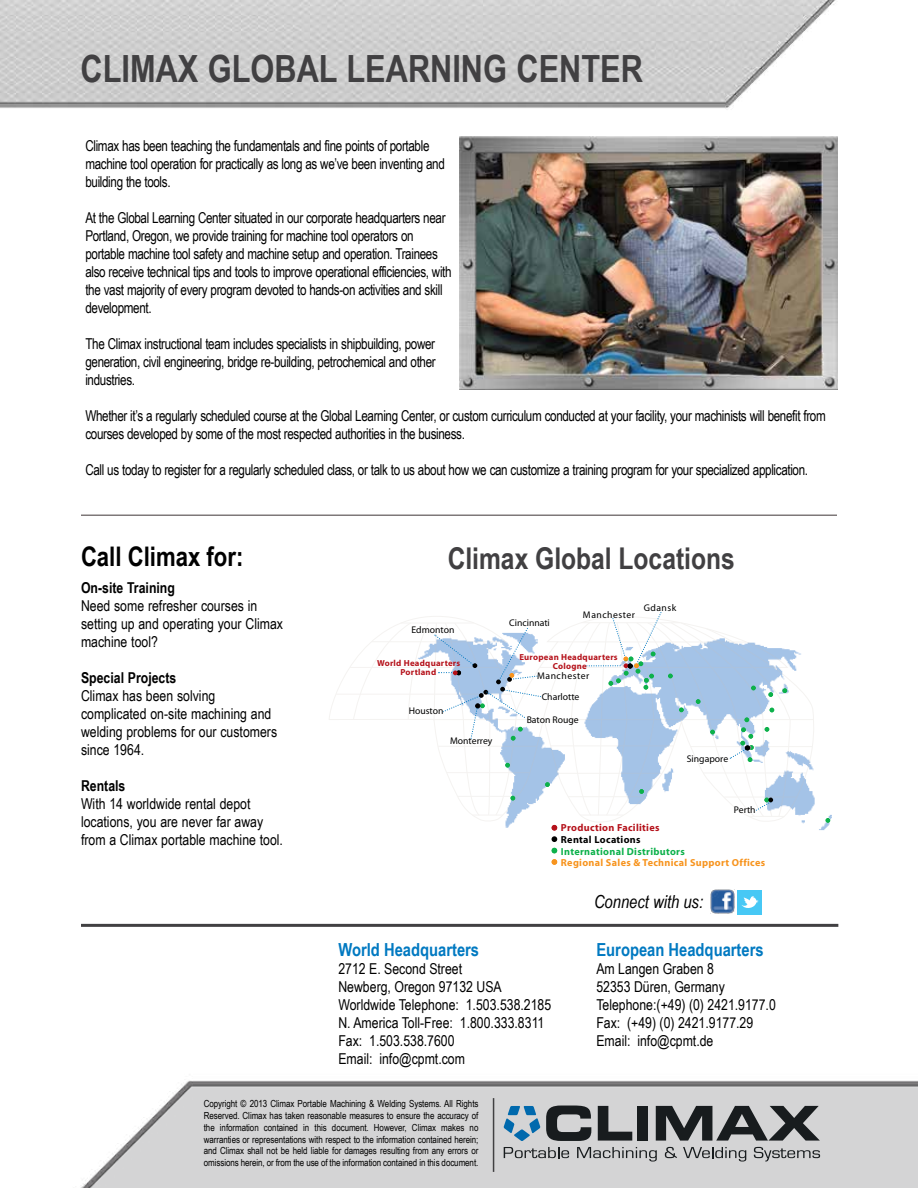
<style>
.page{position:relative;width:918px;height:1188px;background:#fff}
.page>*{position:absolute;margin:0;border:0;box-sizing:border-box;transform-origin:0 0}
.t1{font:700 37.5px "Arial Narrow";color:#414042}
.t2{font:700 30px "Arial Narrow";color:#414042}
.t3{font:700 27px "Arial Narrow";color:#000}
.t4{font:700 18px "Arial Narrow";color:#0079c1}
.t5{font:italic 18px "Arial Narrow";color:#000}
.t6{font:15px/18px "Arial Narrow";letter-spacing:-.025em;color:#000;scale:.95 1}
.t7{font:15px/18px "Arial Narrow";color:#000}
.t8{font:700 15px "Arial Narrow";color:#000}
.t9{font:700 10.2px "Myriad";letter-spacing:.03em;color:#f7941e}
.t10{font:700 10.2px "Myriad";letter-spacing:.03em;color:#0db14b}
.t11{font:700 10.2px "Myriad";letter-spacing:.03em;color:#b5121b}
.t12{font:700 10.2px "Myriad";letter-spacing:.03em;color:#000}
.t13{font:9.75px/11.7px "Arial Narrow";letter-spacing:-.005em;color:#000;text-align:justify}
.t14{font:9.75px "Myriad";color:#000}
.t15{font:9.75px "Myriad";letter-spacing:.05em;color:#000}
.t16{font:700 8.7px/8.9px "Myriad";letter-spacing:.03em;color:#b5121b;text-align:center}
</style>
<div class="page">
<img style="left:0;top:0;width:836px;height:109px">
<hr style="left:81px;top:514px;width:756px;height:2px;background:#7e7879">
<svg style="left:329px;top:650px;width:485px;height:173px"></svg>
<hr style="left:350px;top:667px;width:148px;height:1px;background:#c9c1b8">
<hr style="left:336px;top:694px;width:175px;height:1px;background:#c9c1b8">
<hr style="left:434px;top:719px;width:380px;height:1px;background:#c9c1b8">
<hr style="left:691px;top:746px;width:121px;height:1px;background:#c9c1b8">
<hr style="left:703px;top:773px;width:103px;height:1px;background:#c9c1b8">
<hr style="left:724px;top:797px;width:73px;height:1px;background:#c9c1b8">
<svg style="left:825px;top:818px;width:5px;height:5px"></svg>
<svg style="left:552px;top:825px;width:5px;height:17px"></svg>
<svg style="left:552px;top:848px;width:5px;height:5px"></svg>
<svg style="left:552px;top:859px;width:5px;height:6px"></svg>
<svg style="left:353px;top:612px;width:438px;height:206px"></svg>
<img style="left:460px;top:137px;width:378px;height:253px">
<img style="left:81px;top:1080px;width:837px;height:108px">
<hr style="left:493px;top:1098px;width:1px;height:74px;background:#414042">
<svg style="left:504px;top:1106px;width:36px;height:35px"></svg>
<svg style="left:546px;top:1106px;width:45px;height:35px;background:#5d5f61"></svg>
<svg style="left:598px;top:1106px;width:34px;height:35px"></svg>
<div style="left:637px;top:1106px;width:11px;height:35px;background:#181c1e"></div>
<svg style="left:656px;top:1106px;width:164px;height:35px;background:#6d6f71"></svg>
<svg style="left:504px;top:1147px;width:65px;height:11px"></svg>
<svg style="left:577px;top:1147px;width:80px;height:15px"></svg>
<svg style="left:665px;top:1147px;width:12px;height:11px"></svg>
<svg style="left:683px;top:1147px;width:63px;height:15px"></svg>
<svg style="left:754px;top:1147px;width:66px;height:15px"></svg>
<hr style="left:81px;top:924px;width:757px;height:3px;background:#414042">
<img style="left:710px;top:890px;width:24px;height:24px">
<div style="left:738px;top:890px;width:24px;height:24px;background:#47c8f5"></div>
<svg style="left:741px;top:896px;width:17px;height:12px"></svg>
<h1 class="t1" style="left:81px;top:40px;width:564px">Climax Global Learning Center</h1>
<p class="t6" style="left:85px;top:137px;width:380px">Climax has been teaching the fundamentals and fine points of portable machine tool operation for practically as long as we’ve been inventing and building the tools.</p>
<p class="t6" style="left:85px;top:209px;width:387px">At the Global Learning Center situated in our corporate headquarters near Portland, Oregon, we provide training for machine tool operators on portable machine tool safety and machine setup and operation. Trainees also receive technical tips and tools to improve operational efficiencies, with the vast majority of every program devoted to hands-on activities and skill development.</p>
<p class="t6" style="left:85px;top:335px;width:370px;text-align:justify">The Climax instructional team includes specialists in shipbuilding, power generation, civil engineering, bridge re-building, petrochemical and other industries.</p>
<p class="t6" style="left:85px;top:407px;width:781px">Whether it’s a regularly scheduled course at the Global Learning Center, or custom curriculum conducted at your facility, your machinists will benefit from courses developed by some of the most respected authorities in the business.</p>
<p class="t6" style="left:85px;top:461px;width:762px">Call us today to register for a regularly scheduled class, or talk to us about how we can customize a training program for your specialized application.</p>
<h3 class="t3" style="left:81px;top:536px;width:164px">Call Climax for:</h3>
<p class="t8" style="left:81px;top:576px;width:95px">On-site Training</p>
<p class="t7" style="left:81px;top:596px;width:204px">Need some refresher courses in setting up and operating your Climax machine tool?</p>
<p class="t8" style="left:81px;top:666px;width:97px">Special Projects</p>
<p class="t7" style="left:81px;top:686px;width:198px">Climax has been solving complicated on-site machining and welding problems for our customers since 1964.</p>
<p class="t8" style="left:81px;top:774px;width:46px">Rentals</p>
<p class="t7" style="left:81px;top:794px;width:204px">With 14 worldwide rental depot locations, you are never far away from a Climax portable machine tool.</p>
<h2 class="t2" style="left:448px;top:535px;width:289px">Climax Global Locations</h2>
<p class="t14" style="left:412px;top:625px;width:44px">Edmonton</p>
<p class="t16" style="left:377px;top:659px;width:85px">World Headquarters</p>
<p class="t16" style="left:400px;top:668px;width:37px">Portland</p>
<p class="t14" style="left:409px;top:706px;width:36px">Houston</p>
<p class="t14" style="left:450px;top:736px;width:44px">Monterrey</p>
<p class="t14" style="left:509px;top:618px;width:42px">Cincinnati</p>
<p class="t15" style="left:583px;top:610px;width:53px">Manchester</p>
<p class="t14" style="left:644px;top:603px;width:34px">Gdansk</p>
<p class="t16" style="left:519px;top:653px;width:100px">European Headquarters<br>Cologne</p>
<p class="t15" style="left:537px;top:671px;width:53px">Manchester</p>
<p class="t14" style="left:542px;top:692px;width:39px">Charlotte</p>
<p class="t14" style="left:527px;top:715px;width:54px">Baton Rouge</p>
<p class="t14" style="left:687px;top:754px;width:43px">Singapore</p>
<p class="t14" style="left:734px;top:804px;width:23px">Perth</p>
<p class="t11" style="left:561px;top:822px;width:100px">Production Facilities</p>
<p class="t12" style="left:561px;top:834px;width:81px">Rental Locations</p>
<p class="t10" style="left:561px;top:846px;width:125px">International Distributors</p>
<p class="t9" style="left:561px;top:857px;width:206px">Regional Sales &amp; Technical Support Offices</p>
<p class="t5" style="left:594px;top:889px;width:111px">Connect with us:</p>
<p class="t4" style="left:338px;top:937px;width:142px">World Headquarters</p>
<p class="t7" style="left:338px;top:960px;width:214px">2712 E. Second Street<br>Newberg, Oregon 97132 USA<br>Worldwide Telephone: 1.503.538.2185<br>N. America Toll-Free: 1.800.333.8311<br>Fax: 1.503.538.7600<br>Email: info@cpmt.com</p>
<p class="t4" style="left:596px;top:937px;width:169px">European Headquarters</p>
<p class="t7" style="left:596px;top:960px;width:181px">Am Langen Graben 8<br>52353 Düren, Germany<br>Telephone:(+49) (0) 2421.9177.0<br>Fax: (+49) (0) 2421.9177.29<br>Email: info@cpmt.de</p>
<p class="t13" style="left:204px;top:1098px;width:276px">Copyright © 2013 Climax Portable Machining &amp; Welding Systems. All Rights Reserved. Climax has taken reasonable measures to ensure the accuracy of the information contained in this document. However, Climax makes no warranties or representations with respect to the information contained herein; and Climax shall not be held liable for damages resulting from any errors or omissions herein, or from the use of the information contained in this document.</p>
</div>
